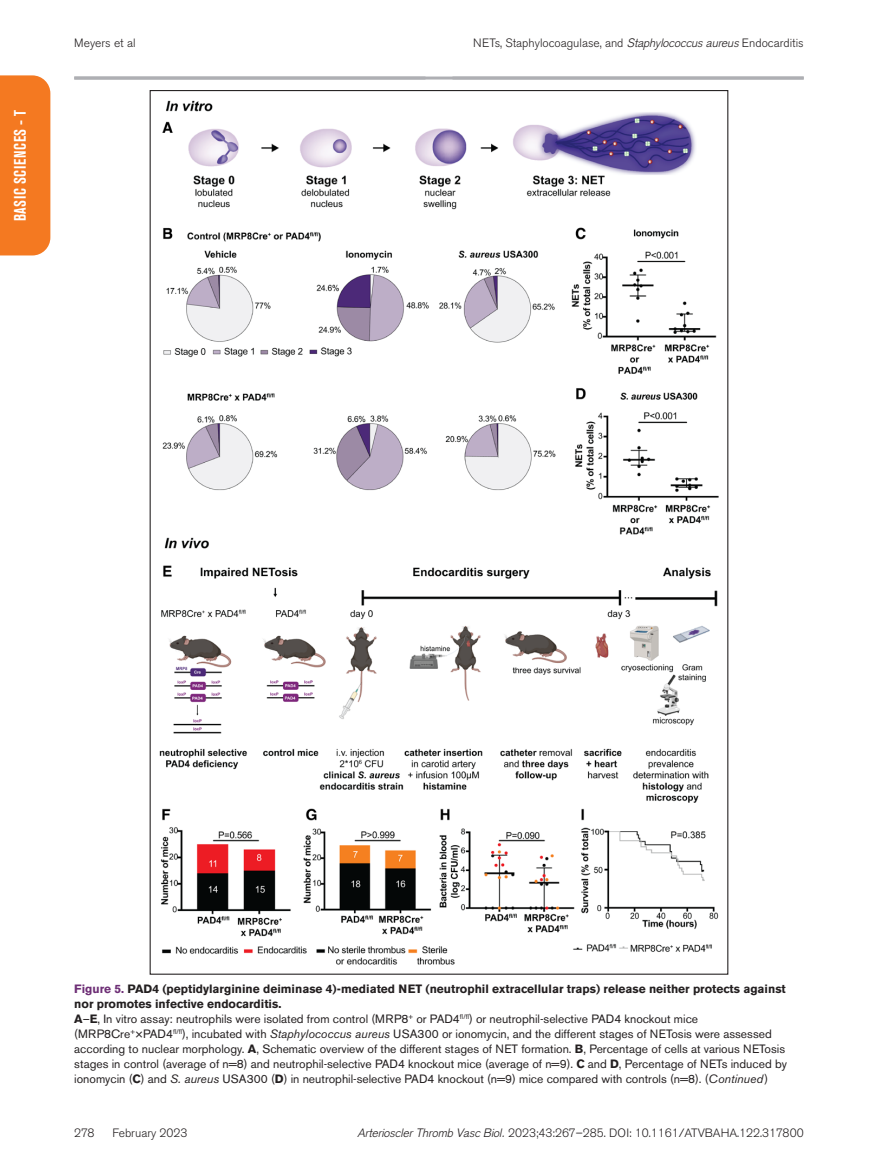
<style>
.page{position:relative;width:878px;height:1175px;background:#fff}
.page>*{position:absolute;margin:0;border:0;box-sizing:border-box;transform-origin:0 0}
.t1{font:700 condensed 16.5px "Akzidenz Grotesk BE";color:#fff;scale:.9 1}
.t2{font:12px/15px "Akzidenz Grotesk BE";color:#231f20}
.t3{font:300 12px "Akzidenz Grotesk BE";color:#231f20}
.s1{font-family:"Akzidenz Grotesk";font-style:italic}
.s2{font-weight:700;color:#6e2f76}
.s3{font-weight:700}
.s4{font-style:italic}
</style>
<div class="page">
<div style="left:0;top:75px;width:50px;height:180px;background:#f47921"></div>
<hr style="left:74px;top:76px;width:729px;height:4px;background:#b9babe">
<svg style="left:149px;top:90px;width:580px;height:885px"></svg>
<h1 class="t1" style="left:11px;top:221px;width:125px;rotate:-90deg">Basic Sciences - T</h1>
<p class="t3" style="left:74px;top:36px;width:63px">Meyers et al</p>
<p class="t3" style="left:473px;top:36px;width:332px">NETs, Staphylocoagulase, and <span class="s1">Staphylococcus aureus</span> Endocarditis</p>
<p class="t2" style="left:74px;top:981px;width:714px"><span class="s2">Figure 5.</span> <span class="s3">PAD4 (peptidylarginine deiminase 4)-mediated NET (neutrophil extracellular traps) release neither protects against nor promotes infective endocarditis.<br>A</span>–<span class="s3">E</span>, In vitro assay: neutrophils were isolated from control (MRP8<sup>+</sup> or PAD4<sup>fl/fl</sup>) or neutrophil-selective PAD4 knockout mice (MRP8Cre<sup>+</sup>×PAD4<sup>fl/fl</sup>), incubated with <span class="s4">Staphylococcus aureus</span> USA300 or ionomycin, and the different stages of NETosis were assessed according to nuclear morphology. <span class="s3">A</span>, Schematic overview of the different stages of NET formation. <span class="s3">B</span>, Percentage of cells at various NETosis stages in control (average of n=8) and neutrophil-selective PAD4 knockout mice (average of n=9). <span class="s3">C</span> and <span class="s3">D</span>, Percentage of NETs induced by ionomycin (<span class="s3">C</span>) and <span class="s4">S. aureus</span> USA300 (<span class="s3">D</span>) in neutrophil-selective PAD4 knockout (n=9) mice compared with controls (n=8). (<span class="s4">Continued</span>)</p>
<p class="t3" style="left:74px;top:1126px;width:22px">278</p>
<p class="t3" style="left:112px;top:1126px;width:76px">February 2023</p>
<p class="t3" style="left:357px;top:1126px;width:447px"><span class="s1">Arterioscler Thromb Vasc Biol.</span> 2023;43:267–285. DOI: 10.1161/ATVBAHA.122.317800</p>
</div>
